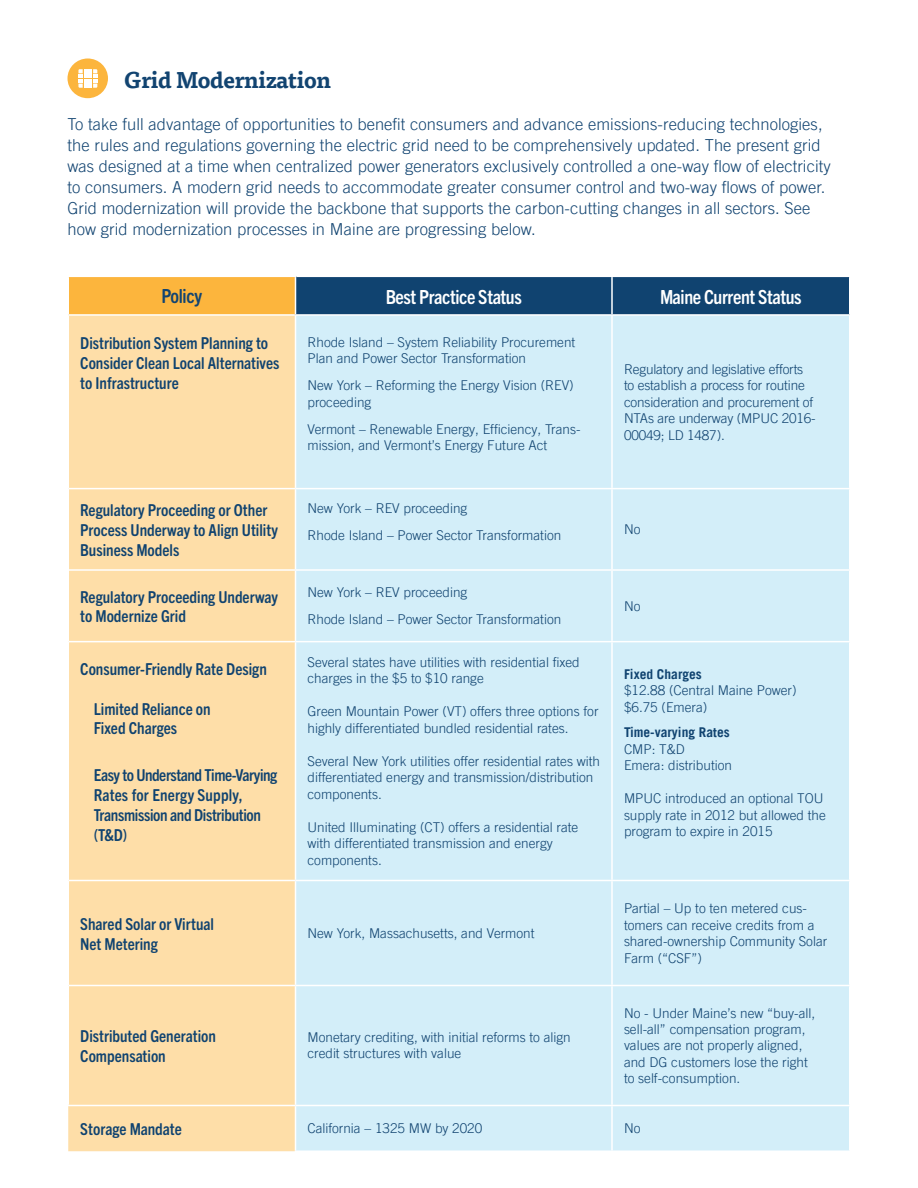
<style>
.page{position:relative;width:918px;height:1188px;background:#fff}
.page>*{position:absolute;margin:0;border:0;box-sizing:border-box;transform-origin:0 0}
.MAIN_SUBHEAD{font:700 22.5px "Tisa Pro";letter-spacing:-.02em;color:#124471}
.Graph_Titles_2{font:700 condensed 19.5px "Trade Gothic Next SR Pro";letter-spacing:-.02em;color:#fff}
.GRAPH_TITLES{font:700 condensed 19.5px "Trade Gothic Next SR Pro";letter-spacing:-.02em;color:#fff}
.GRAPH_TITLES-2{font:700 condensed 19.5px "Trade Gothic Next SR Pro";letter-spacing:-.02em;color:#124471}
.new_body{font:300 16.5px/21px "Trade Gothic LT Pro";letter-spacing:.005em;color:#124471}
.graph_left_column{font:700 condensed 16.5px/19.8px "Trade Gothic Next SR Pro";color:#104370}
.graph_left_column-2{font:700 condensed 16.5px/19.8px "Trade Gothic Next SR Pro";letter-spacing:-.02em;color:#104370}
.graph_interior{font:300 13.5px/16.5px "Trade Gothic LT Pro";color:#104370}
.graph_interior-2{font:700 13.5px "Trade Gothic LT Pro";color:#104370}
.s1{font-weight:700}
</style>
<div class="page">
<div style="left:68px;top:58px;width:40px;height:40px;background:#fcb53d;border-radius:50%"></div>
<svg style="left:78px;top:69px;width:19px;height:19px"></svg>
<div style="left:68px;top:276px;width:228px;height:39px;background:#fcb53d"></div>
<div style="left:296px;top:276px;width:316px;height:39px;background:#104370"></div>
<div style="left:612px;top:276px;width:238px;height:39px;background:#104370"></div>
<div style="left:68px;top:316px;width:227px;height:835px;background:#fedea8"></div>
<div style="left:296px;top:316px;width:553px;height:834px;background:#d3eef9"></div>
<hr style="left:68px;top:277px;width:1px;height:37px;background:#fff">
<hr style="left:68px;top:276px;width:228px;height:1px;background:#fff">
<hr style="left:295px;top:277px;width:1px;height:37px;background:#fff">
<hr style="left:296px;top:276px;width:316px;height:1px;background:#fff">
<hr style="left:611px;top:277px;width:2px;height:37px;background:#fff">
<hr style="left:849px;top:277px;width:1px;height:37px;background:#fff">
<hr style="left:612px;top:276px;width:238px;height:1px;background:#fff">
<hr style="left:68px;top:316px;width:1px;height:173px;background:#fff">
<hr style="left:68px;top:314px;width:227px;height:2px;background:#fff">
<hr style="left:295px;top:314px;width:317px;height:2px;background:#fff">
<hr style="left:611px;top:316px;width:2px;height:172px;background:#fff">
<hr style="left:612px;top:314px;width:238px;height:2px;background:#fff">
<hr style="left:68px;top:489px;width:1px;height:81px;background:#fff">
<hr style="left:69px;top:488px;width:227px;height:1px;background:#fff">
<hr style="left:69px;top:641px;width:227px;height:1px;background:#fff">
<hr style="left:69px;top:985px;width:227px;height:1px;background:#fff">
<hr style="left:296px;top:488px;width:316px;height:1px;background:#fff">
<hr style="left:611px;top:489px;width:2px;height:80px;background:#fff">
<hr style="left:612px;top:488px;width:238px;height:1px;background:#fff">
<hr style="left:68px;top:570px;width:1px;height:72px;background:#fff">
<hr style="left:69px;top:569px;width:227px;height:2px;background:#fff">
<hr style="left:296px;top:569px;width:316px;height:2px;background:#fff">
<hr style="left:611px;top:571px;width:2px;height:70px;background:#fff">
<hr style="left:612px;top:569px;width:238px;height:2px;background:#fff">
<hr style="left:68px;top:642px;width:1px;height:238px;background:#fff">
<hr style="left:296px;top:641px;width:316px;height:1px;background:#fff">
<hr style="left:611px;top:642px;width:2px;height:238px;background:#fff">
<hr style="left:612px;top:641px;width:238px;height:1px;background:#fff">
<hr style="left:68px;top:880px;width:1px;height:106px;background:#fff">
<hr style="left:69px;top:880px;width:227px;height:1px;background:#fff">
<hr style="left:296px;top:880px;width:316px;height:1px;background:#fff">
<hr style="left:611px;top:881px;width:2px;height:104px;background:#fff">
<hr style="left:612px;top:880px;width:238px;height:1px;background:#fff">
<hr style="left:68px;top:986px;width:1px;height:119px;background:#fff">
<hr style="left:296px;top:985px;width:316px;height:1px;background:#fff">
<hr style="left:611px;top:986px;width:2px;height:119px;background:#fff">
<hr style="left:612px;top:985px;width:238px;height:1px;background:#fff">
<hr style="left:68px;top:1105px;width:228px;height:1px;background:#fff">
<hr style="left:296px;top:1105px;width:316px;height:1px;background:#fff">
<hr style="left:611px;top:1106px;width:2px;height:44px;background:#fff">
<hr style="left:612px;top:1105px;width:238px;height:1px;background:#fff">
<p class="MAIN_SUBHEAD" style="left:124px;top:62px;width:209px">Grid Modernization</p>
<p class="new_body" style="left:68px;top:113px;width:765px">To take full advantage of opportunities to benefit consumers and advance emissions-reducing technologies, the rules and regulations governing the electric grid need to be comprehensively updated. The present grid was designed at a time when centralized power generators exclusively controlled a one-way flow of electricity to consumers. A modern grid needs to accommodate greater consumer control and two-way flows of power.<br>Grid modernization will provide the backbone that supports the carbon-cutting changes in all sectors. See how grid modernization processes in Maine are progressing below.</p>
<p class="GRAPH_TITLES-2" style="left:162px;top:282px;width:42px">Policy</p>
<p class="Graph_Titles_2" style="left:386px;top:283px;width:138px">Best Practice Status</p>
<p class="GRAPH_TITLES" style="left:660px;top:283px;width:143px">Maine Current Status</p>
<p class="graph_left_column" style="left:80px;top:332px;width:201px">Distribution System Planning to<br>Consider Clean Local Alternatives to Infrastructure</p>
<p class="graph_interior" style="left:308px;top:334px;width:269px">Rhode Island – System Reliability Procurement<br>Plan and Power Sector Transformation</p>
<p class="graph_interior" style="left:624px;top:360px;width:193px">Regulatory and legislative efforts to establish a process for routine consideration and procurement of<br>NTAs are underway (MPUC 2016-<br>00049; LD 1487).</p>
<p class="graph_interior" style="left:308px;top:377px;width:268px">New York – Reforming the Energy Vision (REV) proceeding</p>
<p class="graph_interior" style="left:308px;top:421px;width:275px">Vermont – Renewable Energy, Efficiency, Trans&shy;mission, and Vermont’s Energy Future Act</p>
<p class="graph_left_column" style="left:80px;top:499px;width:199px">Regulatory Proceeding or Other<br>Process Underway to Align Utility<br>Business Models</p>
<p class="graph_interior" style="left:308px;top:499px;width:161px">New York – REV proceeding</p>
<p class="graph_interior" style="left:308px;top:526px;width:255px">Rhode Island – Power Sector Transformation</p>
<p class="graph_left_column" style="left:80px;top:586px;width:199px">Regulatory Proceeding Underway to Modernize Grid</p>
<p class="graph_interior" style="left:308px;top:584px;width:161px">New York – REV proceeding</p>
<p class="graph_interior" style="left:308px;top:611px;width:255px">Rhode Island – Power Sector Transformation</p>
<p class="graph_left_column" style="left:80px;top:658px;width:188px">Consumer-Friendly Rate Design</p>
<p class="graph_left_column" style="left:94px;top:698px;width:119px">Limited Reliance on<br>Fixed Charges</p>
<p class="graph_left_column-2" style="left:94px;top:764px;width:185px">Easy to Understand Time-Varying<br>Rates for Energy Supply,<br>Transmission and Distribution (T&amp;D)</p>
<p class="graph_interior" style="left:308px;top:654px;width:274px">Several states have utilities with residential fixed charges in the $5 to $10 range</p>
<p class="graph_interior" style="left:308px;top:703px;width:293px">Green Mountain Power (VT) offers three options for highly differentiated bundled residential rates.</p>
<p class="graph_interior" style="left:308px;top:753px;width:294px">Several New York utilities offer residential rates with differentiated energy and transmission/distribution components.</p>
<p class="graph_interior" style="left:308px;top:819px;width:272px">United Illuminating (CT) offers a residential rate with differentiated transmission and energy components.</p>
<p class="graph_left_column" style="left:80px;top:913px;width:135px">Shared Solar or Virtual<br>Net Metering</p>
<p class="graph_interior" style="left:308px;top:925px;width:229px">New York, Massachusetts, and Vermont</p>
<p class="graph_left_column" style="left:80px;top:1025px;width:137px">Distributed Generation<br>Compensation</p>
<p class="graph_interior" style="left:308px;top:1029px;width:265px">Monetary crediting, with initial reforms to align credit structures with value</p>
<p class="graph_interior" style="left:624px;top:521px;width:18px">No</p>
<p class="graph_interior" style="left:624px;top:597px;width:18px">No</p>
<p class="graph_interior" style="left:624px;top:666px;width:174px"><span class="s1">Fixed Charges<br></span>$12.88 (Central Maine Power) $6.75 (Emera)</p>
<p class="graph_interior-2" style="left:624px;top:724px;width:107px">Time-varying Rates</p>
<p class="graph_interior" style="left:624px;top:741px;width:62px">CMP: T&amp;D</p>
<p class="graph_interior" style="left:624px;top:757px;width:110px">Emera: distribution</p>
<p class="graph_interior" style="left:624px;top:790px;width:203px">MPUC introduced an optional TOU supply rate in 2012 but allowed the program to expire in 2015</p>
<p class="graph_interior" style="left:624px;top:900px;width:205px">Partial – Up to ten metered cus&shy;tomers can receive credits from a shared-ownership Community Solar<br>Farm (“CSF”)</p>
<p class="graph_interior" style="left:624px;top:1005px;width:193px">No - Under Maine’s new “buy-all, sell-all” compensation program, values are not properly aligned, and DG customers lose the right to self-consumption.</p>
<p class="graph_left_column" style="left:80px;top:1118px;width:103px">Storage Mandate</p>
<p class="graph_interior" style="left:308px;top:1120px;width:176px">California – 1325 MW by 2020</p>
<p class="graph_interior" style="left:624px;top:1120px;width:18px">No</p>
</div>
